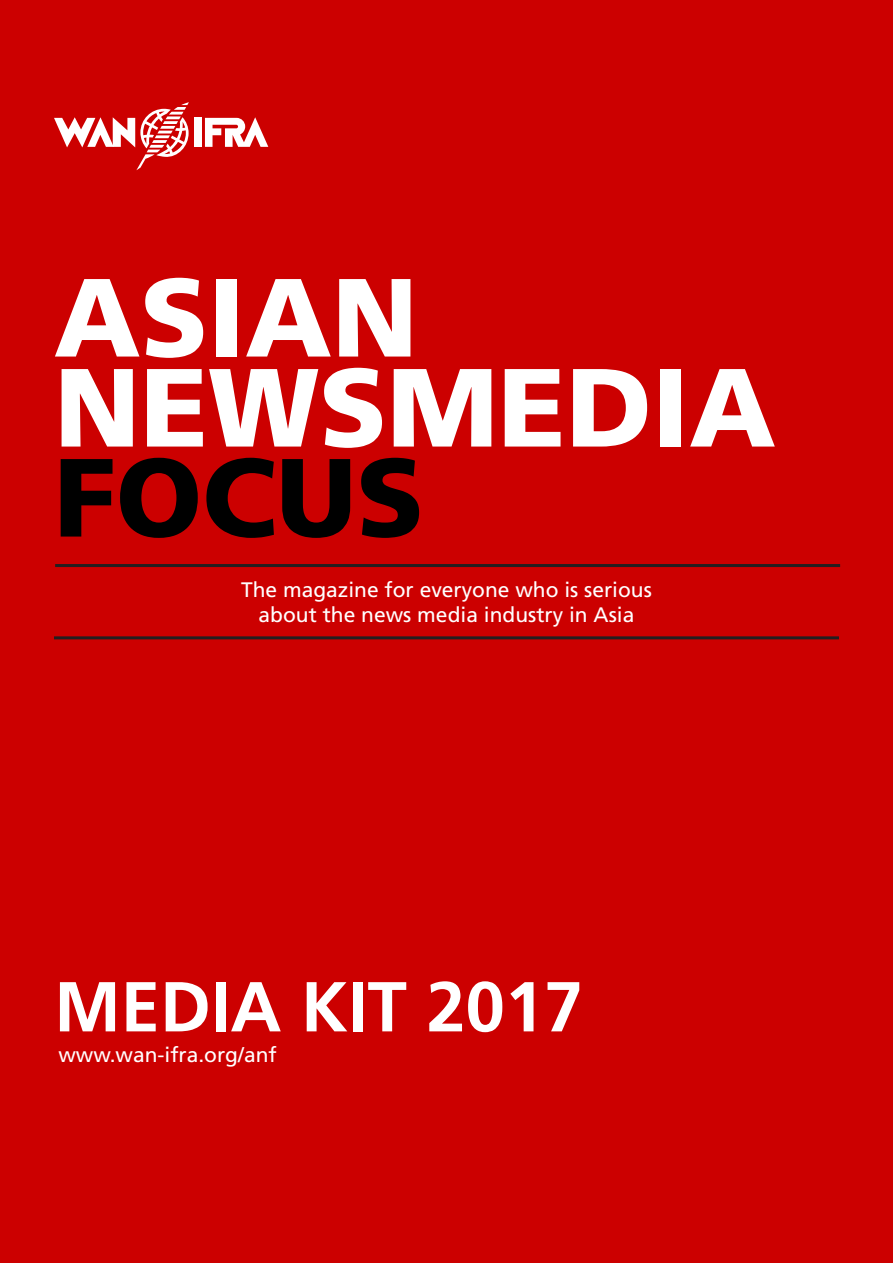
<style>
.page{position:relative;width:893px;height:1263px;background:#c00}
.page>*{position:absolute;margin:0;border:0;box-sizing:border-box;transform-origin:0 0}
.t1{font:900 111px "Frutiger LT Com";color:#fff}
.t2{font:900 111px "Frutiger LT Com";color:#000}
.t3{font:700 70.5px "Frutiger LT Com";color:#fff}
.t4{font:21px "Frutiger LT Com";color:#fff}
</style>
<div class="page">
<hr style="left:55px;top:564px;width:785px;height:3px;background:#231f20">
<hr style="left:54px;top:636px;width:785px;height:3px;background:#231f20">
<svg style="left:205px;top:117px;width:63px;height:30px"></svg>
<div style="left:194px;top:118px;width:7px;height:29px;background:#fff"></div>
<svg style="left:54px;top:102px;width:135px;height:68px"></svg>
<p class="t1" style="left:54px;top:251px;width:365px">ASIAN</p>
<p class="t1" style="left:54px;top:341px;width:723px">NEWSMEDIA</p>
<p class="t2" style="left:54px;top:431px;width:372px">FOCUS</p>
<p class="t4" style="left:241px;top:577px;width:412px">The magazine for everyone who is serious</p>
<p class="t4" style="left:259px;top:602px;width:377px">about the news media industry in Asia</p>
<p class="t3" style="left:54px;top:965px;width:530px">MEDIA KIT 2017</p>
<p class="t4" style="left:58px;top:1042px;width:220px">www.wan-ifra.org/anf</p>
</div>
